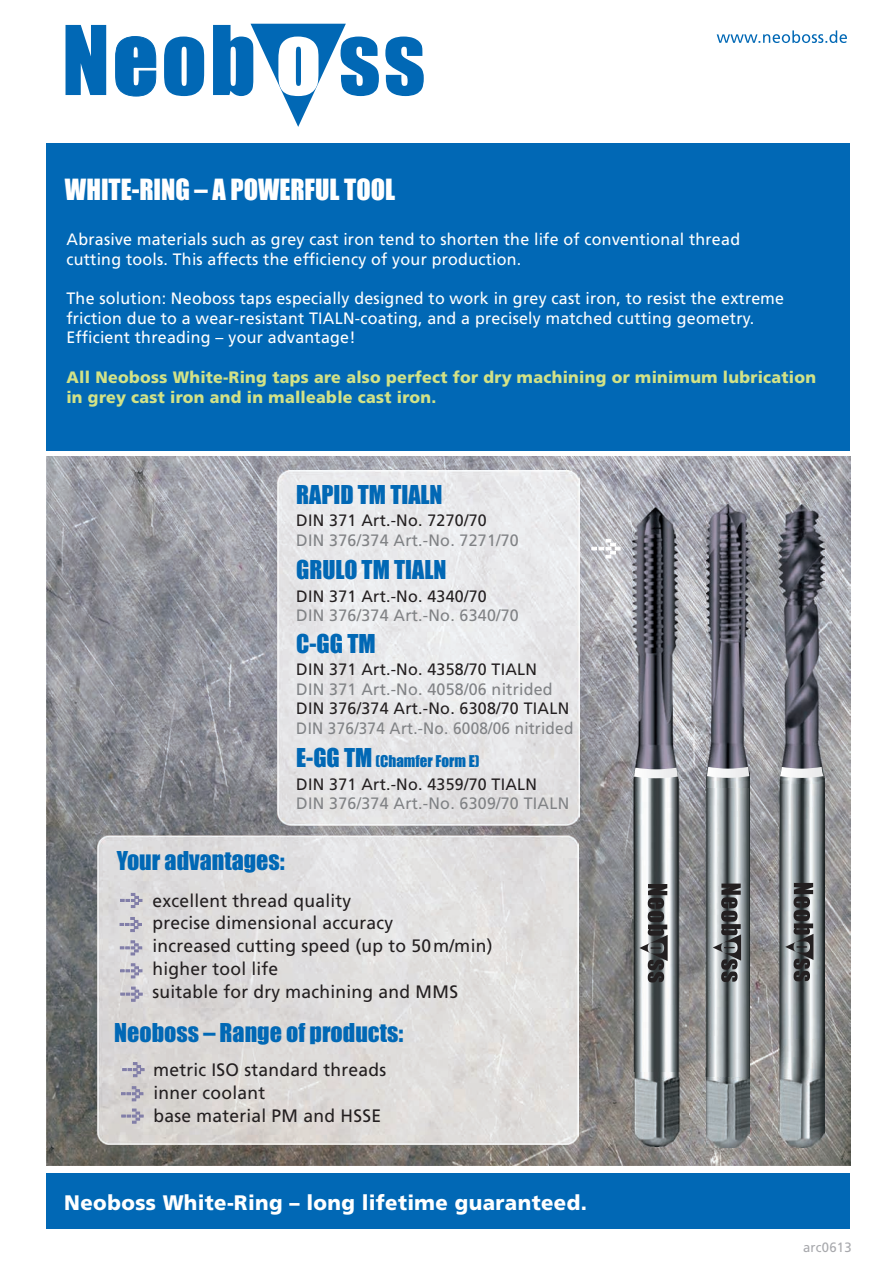
<style>
.page{position:relative;width:893px;height:1263px;background:#fff}
.page>*{position:absolute;margin:0;border:0;box-sizing:border-box;transform-origin:0 0}
.t1{font:27px "Impact";color:#fff}
.t2{font:24px "Impact";color:#0168b5}
.t3{font:700 21px "Frutiger";color:#fff}
.t4{font:18px/22.8px "Frutiger";color:#231f20}
.t5{font:16.5px/19.5px "Frutiger";color:#fff}
.t6{font:16.5px "Frutiger";color:#231f20}
.t7{font:700 16.5px/19.8px "Frutiger";color:#d2e287}
.t8{font:16.5px "Frutiger";color:#808285}
.t9{font:16.5px "Frutiger";color:#808285;scale:.96 1}
.t10{font:15px "Impact";color:#0168b5}
.t11{font:13.5px "Frutiger";color:#a8a9ad}
.s1{font-size:24px}
</style>
<div class="page">
<img style="left:47px;top:457px;width:803px;height:709px">
<svg style="left:66px;top:25px;width:40px;height:70px;background:#1d78bd"></svg>
<svg style="left:115px;top:36px;width:41px;height:60px;background:#2e83c2"></svg>
<svg style="left:164px;top:37px;width:40px;height:59px;background:#3084c2"></svg>
<svg style="left:385px;top:37px;width:39px;height:59px"></svg>
<svg style="left:213px;top:24px;width:166px;height:103px"></svg>
<svg style="left:717px;top:30px;width:130px;height:13px"></svg>
<div style="left:47px;top:1174px;width:803px;height:55px;background:#0168b5"></div>
<div style="left:47px;top:144px;width:803px;height:307px;background:#0168b5"></div>
<svg style="left:592px;top:539px;width:28px;height:19px"></svg>
<img style="left:277px;top:471px;width:302px;height:354px">
<img style="left:632px;top:507px;width:56px;height:640px">
<img style="left:632px;top:780px;width:56px;height:291px">
<svg style="left:634px;top:768px;width:44px;height:10px"></svg>
<img style="left:97px;top:836px;width:482px;height:309px">
<svg style="left:123px;top:1062px;width:21px;height:15px"></svg>
<svg style="left:122px;top:1109px;width:21px;height:14px"></svg>
<svg style="left:121px;top:1086px;width:22px;height:15px"></svg>
<svg style="left:120px;top:893px;width:22px;height:15px"></svg>
<svg style="left:120px;top:917px;width:22px;height:15px"></svg>
<svg style="left:120px;top:941px;width:22px;height:14px"></svg>
<svg style="left:120px;top:964px;width:22px;height:14px"></svg>
<svg style="left:121px;top:987px;width:21px;height:14px"></svg>
<img style="left:707px;top:505px;width:43px;height:642px">
<img style="left:706px;top:788px;width:43px;height:289px">
<svg style="left:707px;top:767px;width:42px;height:11px"></svg>
<svg style="left:713px;top:883px;width:28px;height:99px;background:#7b7d7e"></svg>
<svg style="left:639px;top:884px;width:29px;height:98px"></svg>
<img style="left:778px;top:504px;width:47px;height:643px">
<img style="left:780px;top:784px;width:45px;height:254px">
<svg style="left:780px;top:767px;width:43px;height:11px"></svg>
<svg style="left:785px;top:883px;width:28px;height:98px;background:#747678"></svg>
<h1 class="t1" style="left:65px;top:179px;width:332px">WHITE-RING – A POWERFUL TOOL</h1>
<p class="t5" style="left:66px;top:231px;width:675px">Abrasive materials such as grey cast iron tend to shorten the life of conventional thread cutting tools. This affects the efficiency of your production.</p>
<p class="t5" style="left:66px;top:290px;width:719px">The solution: Neoboss taps especially designed to work in grey cast iron, to resist the extreme friction due to a wear-resistant TIALN-coating, and a precisely matched cutting geometry.<br>Efficient threading – your advantage!</p>
<p class="t7" style="left:66px;top:368px;width:751px">All Neoboss White-Ring taps are also perfect for dry machining or minimum lubrication in grey cast iron and in malleable cast iron.</p>
<h2 class="t2" style="left:296px;top:485px;width:148px">RAPID TM TIALN</h2>
<p class="t6" style="left:296px;top:514px;width:192px">DIN 371 Art.-No. 7270/70</p>
<p class="t8" style="left:296px;top:534px;width:224px">DIN 376/374 Art.-No. 7271/70</p>
<h2 class="t2" style="left:296px;top:560px;width:152px">GRULO TM TIALN</h2>
<p class="t6" style="left:296px;top:589px;width:192px">DIN 371 Art.-No. 4340/70</p>
<p class="t8" style="left:296px;top:609px;width:224px">DIN 376/374 Art.-No. 6340/70</p>
<h2 class="t2" style="left:296px;top:634px;width:81px">C-GG TM</h2>
<p class="t6" style="left:296px;top:663px;width:243px">DIN 371 Art.-No. 4358/70 TIALN</p>
<p class="t8" style="left:296px;top:682px;width:258px">DIN 371 Art.-No. 4058/06 nitrided</p>
<p class="t6" style="left:296px;top:702px;width:275px">DIN 376/374 Art.-No. 6308/70 TIALN</p>
<p class="t9" style="left:296px;top:722px;width:290px">DIN 376/374 Art.-No. 6008/06 nitrided</p>
<p class="t10" style="left:296px;top:755px;width:185px"><span class="s1">E-GG TM</span> (Chamfer Form E)</p>
<p class="t6" style="left:296px;top:777px;width:243px">DIN 371 Art.-No. 4359/70 TIALN</p>
<p class="t8" style="left:296px;top:797px;width:275px">DIN 376/374 Art.-No. 6309/70 TIALN</p>
<h2 class="t2" style="left:117px;top:851px;width:169px">Your advantages:</h2>
<p class="t4" style="left:152px;top:890px;width:342px">excellent thread quality<br>precise dimensional accuracy<br>increased cutting speed (up to 50m/min) higher tool life<br>suitable for dry machining and MMS</p>
<h2 class="t2" style="left:114px;top:1022px;width:290px">Neoboss – Range of products:</h2>
<p class="t4" style="left:153px;top:1060px;width:235px">metric ISO standard threads inner coolant<br>base material PM and HSSE</p>
<p class="t3" style="left:64px;top:1194px;width:525px">Neoboss White-Ring – long lifetime guaranteed.</p>
<p class="t11" style="left:803px;top:1242px;width:50px">arc0613</p>
</div>
